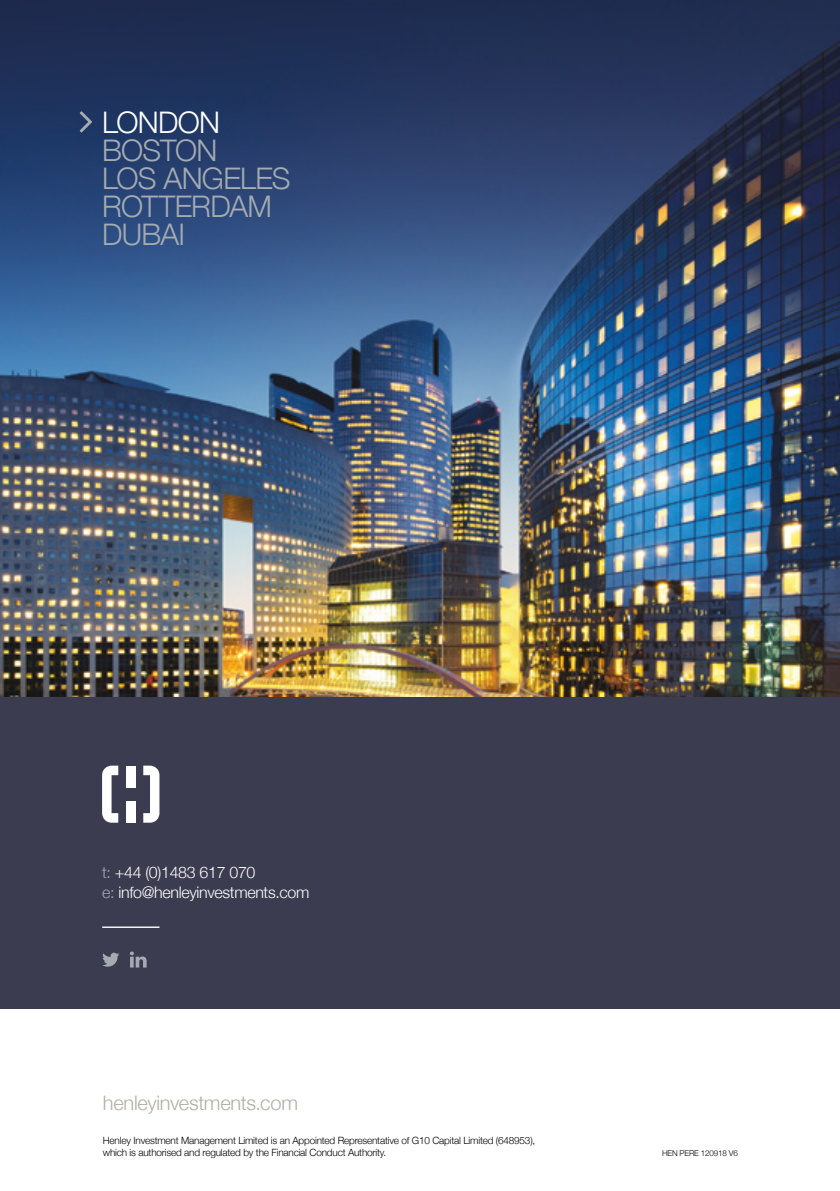
<style>
.page{position:relative;width:840px;height:1191px;background:#fff}
.page>*{position:absolute;margin:0;border:0;box-sizing:border-box;transform-origin:0 0}
.t1{font:300 29.8px/28px "Helvetica Neue";letter-spacing:-.025em;color:#a4acb1}
.t2{font:300 29.8px "Helvetica Neue";letter-spacing:-.02em;color:#fff}
.t3{font:300 20px "Helvetica Neue";letter-spacing:-.01em;color:#b0aea3}
.t4{font:300 16px/20px "Helvetica Neue";letter-spacing:-.02em;color:#fff}
.t5{font:300 10px/12px "Helvetica Neue";letter-spacing:-.02em;color:#000}
.t6{font:300 8px "Helvetica Neue";letter-spacing:-.02em;color:#000}
.s1{color:#a4acb1}
</style>
<div class="page">
<img style="left:0;top:0;width:839px;height:697px">
<div style="left:0;top:697px;width:839px;height:312px;background:#3c3c51"></div>
<svg style="left:102px;top:952px;width:17px;height:14px"></svg>
<svg style="left:130px;top:951px;width:16px;height:16px"></svg>
<svg style="left:102px;top:765px;width:16px;height:57px"></svg>
<svg style="left:143px;top:765px;width:16px;height:57px"></svg>
<div style="left:126px;top:765px;width:9px;height:22px;background:#fff"></div>
<div style="left:126px;top:800px;width:9px;height:22px;background:#fff"></div>
<hr style="left:102px;top:926px;width:57px;height:2px;background:#fff">
<svg style="left:80px;top:111px;width:12px;height:21px"></svg>
<h1 class="t2" style="left:102px;top:98px;width:119px">LONDON</h1>
<h1 class="t1" style="left:102px;top:134px;width:190px">BOSTON<br>LOS ANGELES<br>ROTTERDAM<br>DUBAI</h1>
<h3 class="t4" style="left:102px;top:861px;width:209px"><span class="s1">t:</span> +44 (0)1483 617 070<br><span class="s1">e:</span> info@henleyinvestments.com</h3>
<h2 class="t3" style="left:103px;top:1086px;width:197px">henleyinvestments.com</h2>
<p class="t5" style="left:103px;top:1134px;width:434px">Henley Investment Management Limited is an Appointed Representative of G10 Capital Limited (648953), which is authorised and regulated by the Financial Conduct Authority.</p>
<p class="t6" style="left:661px;top:1147px;width:77px">HEN PERE 120918 V6</p>
</div>
